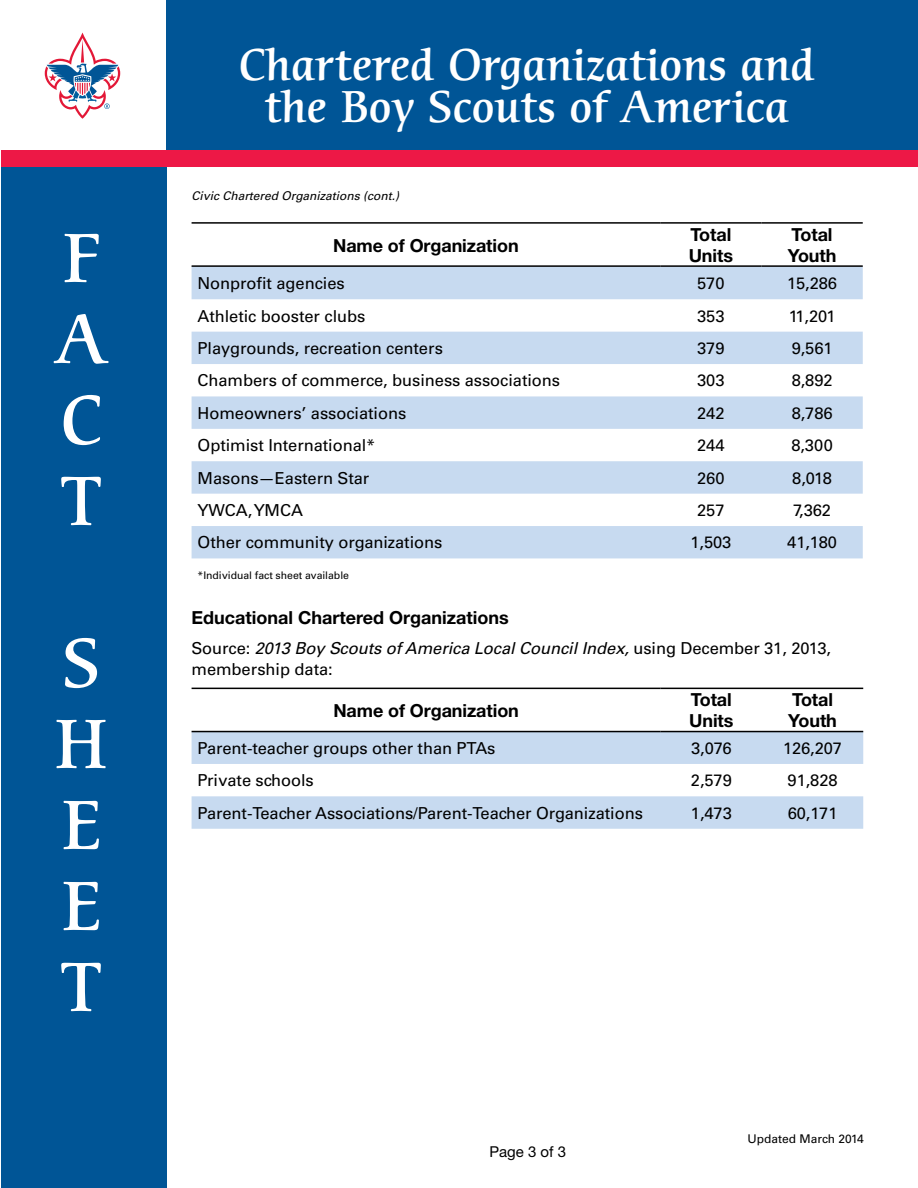
<style>
.page{position:relative;width:918px;height:1188px;background:#fff}
.page>*{position:absolute;margin:0;border:0;box-sizing:border-box;transform-origin:0 0}
.t1{font:500 67.5px/81px "Cerigo";color:#fff;text-align:justify}
.t2{font:500 43.5px/42px "Cerigo";color:#fff;text-align:center}
.t3{font:700 18px/21px "Helvetica Neue";letter-spacing:-.005em;color:#000}
.t4{font:16.5px/21px "Univers";letter-spacing:-.005em;color:#000}
.t5{font:15px "Helvetica Neue";color:#000}
.t6{font:italic 12px "Univers";color:#000}
.t7{font:12px "Univers";color:#000}
.t8{font:10.5px "Univers";letter-spacing:-.005em;color:#000}
.s1{font-style:italic}
</style>
<div class="page">
<div style="left:166px;top:0;width:752px;height:162px;background:#005596"></div>
<div style="left:1px;top:165px;width:165px;height:1023px;background:#005596"></div>
<div style="left:1px;top:150px;width:917px;height:16px;background:#ed1846"></div>
<svg style="left:45px;top:33px;width:75px;height:86px"></svg>
<svg style="left:192px;top:267px;width:671px;height:291px;fill:#c7daf0"></svg>
<hr style="left:192px;top:222px;width:468px;height:2px;background:#000">
<hr style="left:660px;top:222px;width:102px;height:2px;background:#000">
<hr style="left:762px;top:222px;width:101px;height:2px;background:#000">
<hr style="left:192px;top:265px;width:468px;height:2px;background:#000">
<hr style="left:660px;top:265px;width:102px;height:2px;background:#000">
<hr style="left:762px;top:265px;width:101px;height:2px;background:#000">
<svg style="left:192px;top:732px;width:671px;height:97px;fill:#c7daf0"></svg>
<hr style="left:192px;top:688px;width:469px;height:1px;background:#000">
<hr style="left:661px;top:688px;width:101px;height:1px;background:#000">
<hr style="left:762px;top:688px;width:101px;height:1px;background:#000">
<hr style="left:192px;top:731px;width:469px;height:1px;background:#000">
<hr style="left:661px;top:731px;width:101px;height:1px;background:#000">
<hr style="left:762px;top:731px;width:101px;height:1px;background:#000">
<h1 class="t1" style="left:55px;top:220px;width:54px">F A C T</h1>
<h1 class="t1" style="left:54px;top:625px;width:55px">S H E E T</h1>
<h2 class="t2" style="left:239px;top:45px;width:577px">Chartered Organizations and the Boy Scouts of America</h2>
<p class="t6" style="left:191px;top:188px;width:209px">Civic Chartered Organizations (cont.)</p>
<p class="t3" style="left:333px;top:234px;width:187px">Name of Organization</p>
<p class="t3" style="left:689px;top:224px;width:46px">Total<br>Units</p>
<p class="t3" style="left:788px;top:224px;width:50px">Total<br>Youth</p>
<p class="t4" style="left:198px;top:273px;width:149px">Nonprofit agencies</p>
<p class="t4" style="left:697px;top:273px;width:29px">570</p>
<p class="t4" style="left:787px;top:273px;width:51px">15,286</p>
<p class="t4" style="left:198px;top:305px;width:169px">Athletic booster clubs</p>
<p class="t4" style="left:697px;top:305px;width:29px">353</p>
<p class="t4" style="left:789px;top:305px;width:48px">11,201</p>
<p class="t4" style="left:198px;top:338px;width:247px">Playgrounds, recreation centers</p>
<p class="t4" style="left:697px;top:338px;width:29px">379</p>
<p class="t4" style="left:792px;top:338px;width:42px">9,561</p>
<p class="t4" style="left:198px;top:370px;width:364px">Chambers of commerce, business associations</p>
<p class="t4" style="left:697px;top:370px;width:29px">303</p>
<p class="t4" style="left:792px;top:370px;width:42px">8,892</p>
<p class="t4" style="left:198px;top:403px;width:210px">Homeowners’ associations</p>
<p class="t4" style="left:697px;top:403px;width:29px">242</p>
<p class="t4" style="left:792px;top:403px;width:42px">8,786</p>
<p class="t4" style="left:198px;top:435px;width:179px">Optimist International*</p>
<p class="t4" style="left:697px;top:435px;width:29px">244</p>
<p class="t4" style="left:791px;top:435px;width:43px">8,300</p>
<p class="t4" style="left:198px;top:467px;width:173px">Masons—Eastern Star</p>
<p class="t4" style="left:697px;top:467px;width:29px">260</p>
<p class="t4" style="left:792px;top:467px;width:41px">8,018</p>
<p class="t4" style="left:198px;top:500px;width:107px">YWCA, YMCA</p>
<p class="t4" style="left:697px;top:500px;width:29px">257</p>
<p class="t4" style="left:793px;top:500px;width:39px">7,362</p>
<p class="t4" style="left:198px;top:532px;width:246px">Other community organizations</p>
<p class="t4" style="left:690px;top:532px;width:42px">1,503</p>
<p class="t4" style="left:787px;top:532px;width:51px">41,180</p>
<p class="t8" style="left:198px;top:569px;width:153px">*Individual fact sheet available</p>
<p class="t3" style="left:192px;top:607px;width:319px">Educational Chartered Organizations</p>
<p class="t4" style="left:192px;top:638px;width:641px">Source: <span class="s1">2013 Boy Scouts of America Local Council Index,</span> using December 31, 2013, membership data:</p>
<p class="t3" style="left:333px;top:700px;width:187px">Name of Organization</p>
<p class="t3" style="left:689px;top:689px;width:46px">Total<br>Units</p>
<p class="t3" style="left:788px;top:689px;width:50px">Total<br>Youth</p>
<p class="t4" style="left:198px;top:738px;width:299px">Parent-teacher groups other than PTAs</p>
<p class="t4" style="left:691px;top:738px;width:42px">3,076</p>
<p class="t4" style="left:783px;top:738px;width:60px">126,207</p>
<p class="t4" style="left:198px;top:770px;width:118px">Private schools</p>
<p class="t4" style="left:691px;top:770px;width:42px">2,579</p>
<p class="t4" style="left:788px;top:770px;width:52px">91,828</p>
<p class="t4" style="left:198px;top:802px;width:447px">Parent-Teacher Associations/Parent-Teacher Organizations</p>
<p class="t4" style="left:691px;top:802px;width:42px">1,473</p>
<p class="t4" style="left:788px;top:802px;width:51px">60,171</p>
<p class="t5" style="left:489px;top:1143px;width:78px">Page 3 of 3</p>
<p class="t7" style="left:748px;top:1132px;width:118px">Updated March 2014</p>
</div>
